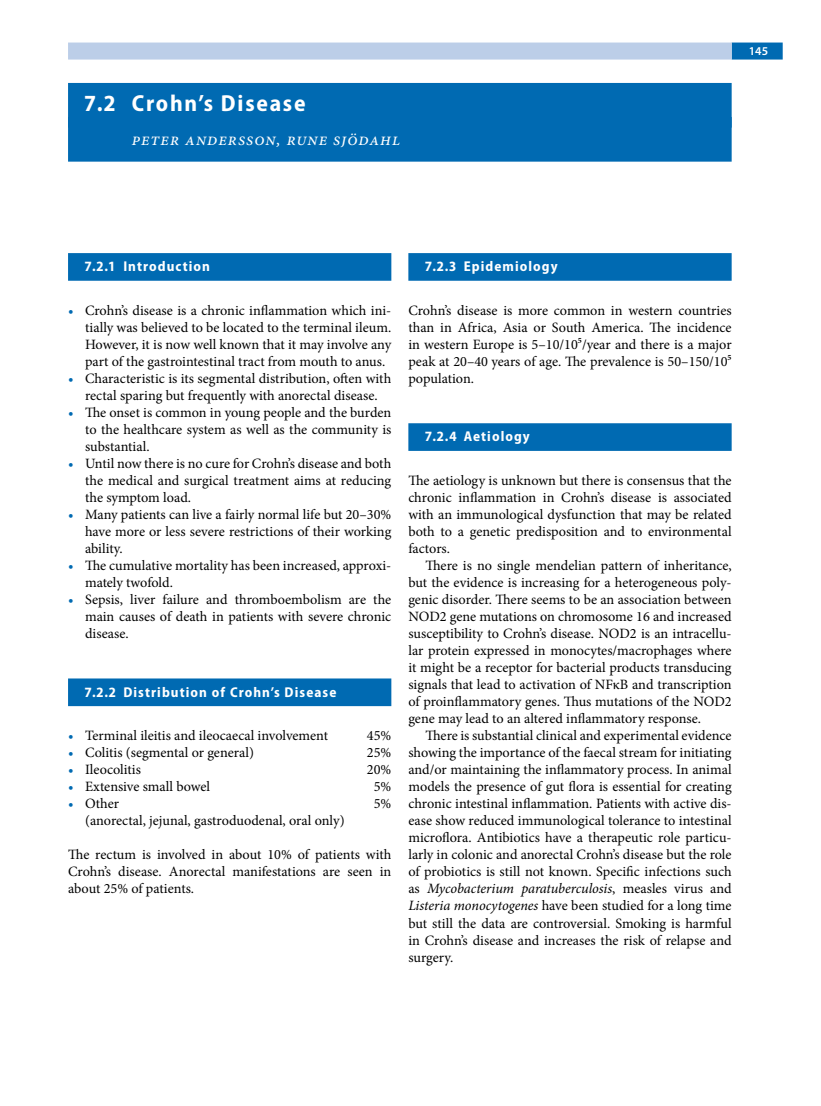
<style>
.page{position:relative;width:821px;height:1106px;background:#fff}
.page>*{position:absolute;margin:0;border:0;box-sizing:border-box;transform-origin:0 0}
.t1{font:700 semi-condensed 23.25px "Myriad Pro";letter-spacing:.075em;color:#fff}
.t2{font:italic 18px "Minion Pro";letter-spacing:.05em;color:#fff}
.t3{font:14.25px/17px "Minion Pro";color:#000;text-align:justify}
.t4{font:700 semi-condensed 14.25px "Myriad Pro";letter-spacing:.075em;color:#fff}
.t5{font:600 12px "Myriad Pro";color:#fff}
.s1{color:#006ab2}
.s2{font-style:italic}
</style>
<div class="page">
<div style="left:731px;top:43px;width:51px;height:17px;background:#006ab2"></div>
<div style="left:68px;top:43px;width:663px;height:17px;background:#bccee8"></div>
<div style="left:68px;top:253px;width:323px;height:28px;background:#006ab2"></div>
<div style="left:68px;top:678px;width:323px;height:28px;background:#006ab2"></div>
<div style="left:408px;top:253px;width:323px;height:28px;background:#006ab2"></div>
<div style="left:408px;top:423px;width:323px;height:28px;background:#006ab2"></div>
<div style="left:68px;top:83px;width:663px;height:45px;background:#006ab2"></div>
<div style="left:68px;top:117px;width:663px;height:45px;background:#006ab2"></div>
<h1 class="t1" style="left:85px;top:90px;width:222px">7.2 Crohn’s Disease</h1>
<p class="t2" style="left:132px;top:127px;width:270px">Peter Andersson, Rune Sjödahl</p>
<p class="t5" style="left:748px;top:43px;width:21px">145</p>
<p class="t4" style="left:85px;top:258px;width:126px">7.2.1 Introduction</p>
<p class="t3" style="left:85px;top:302px;width:308px;text-indent:-17px"><span class="s1">•</span> Crohn’s disease is a chronic inflammation which ini&shy;tially was believed to be located to the terminal ileum.<br>However, it is now well known that it may involve any part of the gastrointestinal tract from mouth to anus.</p>
<p class="t3" style="left:68px;top:370px;width:325px;text-align:center"><span class="s1">•</span> Characteristic is its segmental distribution, often with rectal sparing but frequently with anorectal disease.</p>
<p class="t3" style="left:85px;top:404px;width:308px;text-indent:-17px"><span class="s1">•</span> The onset is common in young people and the burden to the healthcare system as well as the community is substantial.</p>
<p class="t3" style="left:85px;top:455px;width:308px;text-indent:-17px"><span class="s1">•</span> Until now there is no cure for Crohn’s disease and both the medical and surgical treatment aims at reducing the symptom load.</p>
<p class="t3" style="left:85px;top:506px;width:308px;text-indent:-17px"><span class="s1">•</span> Many patients can live a fairly normal life but 20–30% have more or less severe restrictions of their working ability.</p>
<p class="t3" style="left:85px;top:557px;width:308px;text-indent:-17px"><span class="s1">•</span> The cumulative mortality has been increased, approxi&shy;mately twofold.</p>
<p class="t3" style="left:85px;top:591px;width:308px;text-indent:-17px"><span class="s1">•</span> Sepsis, liver failure and thromboembolism are the main causes of death in patients with severe chronic disease.</p>
<p class="t4" style="left:85px;top:684px;width:253px">7.2.2 Distribution of Crohn’s Disease</p>
<p class="t3" style="left:68px;top:727px;width:261px"><span class="s1">•</span> Terminal ileitis and ileocaecal involvement</p>
<p class="t3" style="left:367px;top:727px;width:26px">45%</p>
<p class="t3" style="left:68px;top:744px;width:187px"><span class="s1">•</span> Colitis (segmental or general)</p>
<p class="t3" style="left:367px;top:744px;width:26px">25%</p>
<p class="t3" style="left:68px;top:761px;width:74px"><span class="s1">•</span> Ileocolitis</p>
<p class="t3" style="left:367px;top:761px;width:26px">20%</p>
<p class="t3" style="left:68px;top:778px;width:143px"><span class="s1">•</span> Extensive small bowel</p>
<p class="t3" style="left:374px;top:778px;width:19px">5%</p>
<p class="t3" style="left:68px;top:795px;width:53px"><span class="s1">•</span> Other</p>
<p class="t3" style="left:374px;top:795px;width:19px">5%</p>
<p class="t3" style="left:85px;top:812px;width:261px">(anorectal, jejunal, gastroduodenal, oral only)</p>
<p class="t3" style="left:68px;top:846px;width:325px">The rectum is involved in about 10% of patients with Crohn’s disease. Anorectal manifestations are seen in about 25% of patients.</p>
<p class="t4" style="left:425px;top:258px;width:134px">7.2.3 Epidemiology</p>
<p class="t3" style="left:408px;top:302px;width:325px">Crohn’s disease is more common in western countries than in Africa, Asia or South America. The incidence in western Europe is 5–10/10<sup>5</sup>/year and there is a major peak at 20–40 years of age. The prevalence is 50–150/10<sup>5 </sup>population.</p>
<p class="t4" style="left:425px;top:428px;width:106px">7.2.4 Aetiology</p>
<p class="t3" style="left:408px;top:472px;width:325px">The aetiology is unknown but there is consensus that the chronic inflammation in Crohn’s disease is associated with an immunological dysfunction that may be related both to a genetic predisposition and to environmental factors.</p>
<p class="t3" style="left:408px;top:557px;width:325px;text-indent:17px">There is no single mendelian pattern of inheritance, but the evidence is increasing for a heterogeneous poly&shy;genic disorder. There seems to be an association between NOD2 gene mutations on chromosome 16 and increased susceptibility to Crohn’s disease. NOD2 is an intracellu&shy;lar protein expressed in monocytes/macrophages where it might be a receptor for bacterial products transducing signals that lead to activation of NFκB and transcription of proinflammatory genes. Thus mutations of the NOD2 gene may lead to an altered inflammatory response.</p>
<p class="t3" style="left:408px;top:727px;width:325px;text-indent:17px">There is substantial clinical and experimental evidence showing the importance of the faecal stream for initiating and/or maintaining the inflammatory process. In animal models the presence of gut flora is essential for creating chronic intestinal inflammation. Patients with active dis&shy;ease show reduced immunological tolerance to intestinal microflora. Antibiotics have a therapeutic role particu&shy;larly in colonic and anorectal Crohn’s disease but the role of probiotics is still not known. Specific infections such as <span class="s2">Mycobacterium paratuberculosis</span>, measles virus and <span class="s2">Listeria monocytogenes</span> have been studied for a long time but still the data are controversial. Smoking is harmful in Crohn’s disease and increases the risk of relapse and surgery.</p>
</div>
